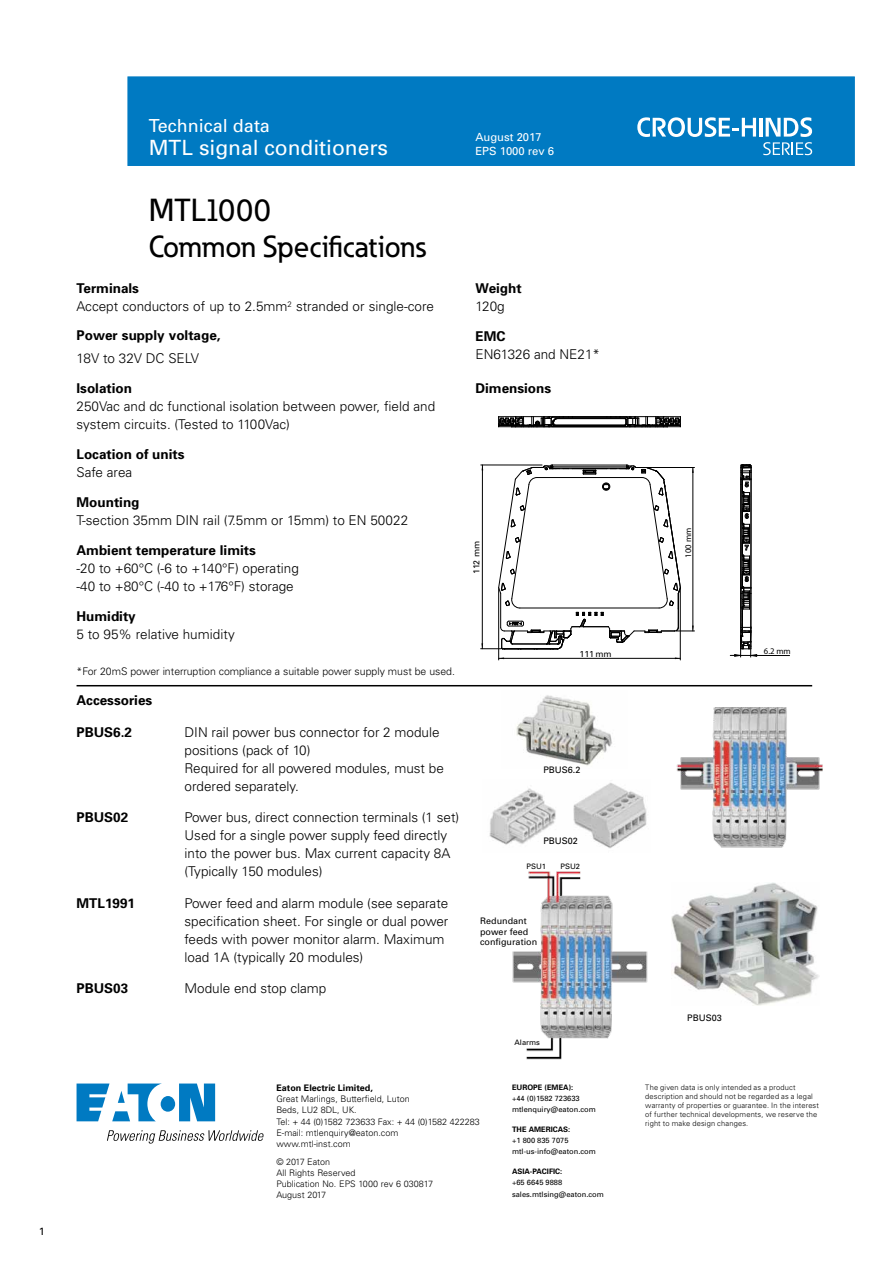
<style>
.page{position:relative;width:893px;height:1263px;background:#fff}
.page>*{position:absolute;margin:0;border:0;box-sizing:border-box;transform-origin:0 0}
.t1{font:500 31.5px "Eaton";color:#000}
.t2{font:500 30px "Eaton";color:#000}
.t3{font:21px "Univers";color:#fff}
.t4{font:18px "Univers";color:#fff}
.t5{font:300 13.5px/18px "Univers";color:#000}
.t6{font:700 13.5px "Univers";color:#000}
.t7{font:11.25px/14.2px "Univers";color:#fff}
.t8{font:300 10.5px "Univers";color:#000}
.t9{font:10.5px "Univers";color:#000}
.t10{font:300 9px/11.2px "Univers";color:#000}
.t11{font:9px/10.8px "Univers";color:#000}
.t12{font:700 9px "Univers";color:#000}
.t13{font:8.7px "Univers";color:#000}
.t14{font:8.7px "Myriad";color:#000}
.t15{font:300 7.5px/9px "Univers";letter-spacing:.02em;color:#000}
.t16{font:7.5px/11.2px "Univers";color:#000}
.t17{font:700 7.5px "Univers";color:#000}
.s1{font-weight:700}
</style>
<div class="page">
<div style="left:128px;top:77px;width:727px;height:89px;background:#007ac2"></div>
<svg style="left:77px;top:1083px;width:138px;height:38px"></svg>
<svg style="left:107px;top:1130px;width:157px;height:13px"></svg>
<svg style="left:637px;top:117px;width:119px;height:20px"></svg>
<hr style="left:759px;top:118px;width:3px;height:19px;background:#fff">
<svg style="left:763px;top:117px;width:49px;height:38px"></svg>
<svg style="left:481px;top:465px;width:213px;height:185px"></svg>
<hr style="left:693px;top:467px;width:1px;height:164px;background:#000">
<hr style="left:498px;top:589px;width:1px;height:71px;background:#000">
<hr style="left:680px;top:589px;width:1px;height:71px;background:#000">
<hr style="left:499px;top:658px;width:181px;height:1px;background:#000">
<hr style="left:572px;top:416px;width:35px;height:1px;background:#000">
<hr style="left:552px;top:417px;width:74px;height:1px;background:#000">
<hr style="left:554px;top:425px;width:71px;height:1px;background:#000">
<hr style="left:556px;top:418px;width:69px;height:1px;background:#000">
<hr style="left:537px;top:426px;width:105px;height:1px;background:#000">
<svg style="left:607px;top:416px;width:74px;height:12px"></svg>
<svg style="left:498px;top:416px;width:75px;height:12px"></svg>
<svg style="left:730px;top:465px;width:27px;height:192px"></svg>
<hr style="left:751px;top:655px;width:39px;height:1px;background:#000">
<img style="left:676px;top:708px;width:147px;height:140px">
<img style="left:512px;top:871px;width:136px;height:189px">
<img style="left:516px;top:695px;width:96px;height:71px">
<img style="left:489px;top:783px;width:158px;height:65px">
<hr style="left:77px;top:685px;width:735px;height:1px;background:#000">
<img style="left:672px;top:882px;width:147px;height:123px">
<p class="t9" style="left:39px;top:1225px;width:7px">1</p>
<h3 class="t4" style="left:149px;top:114px;width:123px">Technical data</h3>
<h3 class="t3" style="left:149px;top:134px;width:241px">MTL signal conditioners</h3>
<p class="t7" style="left:475px;top:130px;width:80px">August 2017<br>EPS 1000 rev 6</p>
<h1 class="t1" style="left:149px;top:191px;width:124px">MTL1000</h1>
<h2 class="t2" style="left:149px;top:228px;width:279px">Common Specifications</h2>
<p class="t5" style="left:77px;top:280px;width:359px"><span class="s1">Terminals<br></span>Accept conductors of up to 2.5mm<sup>2</sup> stranded or single-core</p>
<p class="t6" style="left:77px;top:327px;width:146px">Power supply voltage,</p>
<p class="t5" style="left:77px;top:349px;width:124px">18V to 32V DC SELV</p>
<p class="t6" style="left:77px;top:379px;width:57px">Isolation</p>
<p class="t5" style="left:77px;top:397px;width:360px">250Vac and dc functional isolation between power, field and system circuits. (Tested to 1100Vac)</p>
<p class="t6" style="left:77px;top:445px;width:110px">Location of units</p>
<p class="t5" style="left:77px;top:463px;width:57px">Safe area</p>
<p class="t6" style="left:77px;top:493px;width:64px">Mounting</p>
<p class="t5" style="left:77px;top:511px;width:333px">T-section 35mm DIN rail (7.5mm or 15mm) to EN 50022</p>
<p class="t6" style="left:77px;top:541px;width:181px">Ambient temperature limits</p>
<p class="t5" style="left:77px;top:559px;width:224px">-20 to +60°C (-6 to +140°F) operating -40 to +80°C (-40 to +176°F) storage</p>
<p class="t6" style="left:77px;top:607px;width:61px">Humidity</p>
<p class="t5" style="left:77px;top:625px;width:160px">5 to 95% relative humidity</p>
<p class="t8" style="left:77px;top:664px;width:380px">*For 20mS power interruption compliance a suitable power supply must be used.</p>
<p class="t6" style="left:77px;top:692px;width:77px">Accessories</p>
<p class="t6" style="left:77px;top:723px;width:57px">PBUS6.2</p>
<p class="t5" style="left:185px;top:723px;width:261px">DIN rail power bus connector for 2 module positions (pack of 10)<br>Required for all powered modules, must be ordered separately.</p>
<p class="t6" style="left:77px;top:809px;width:53px">PBUS02</p>
<p class="t5" style="left:185px;top:808px;width:276px">Power bus, direct connection terminals (1 set)<br>Used for a single power supply feed directly into the power bus. Max current capacity 8A (Typically 150 modules)</p>
<p class="t6" style="left:77px;top:894px;width:60px">MTL1991</p>
<p class="t5" style="left:185px;top:894px;width:265px">Power feed and alarm module (see separate specification sheet. For single or dual power feeds with power monitor alarm. Maximum load 1A (typically 20 modules)</p>
<p class="t6" style="left:77px;top:980px;width:53px">PBUS03</p>
<p class="t5" style="left:185px;top:979px;width:143px">Module end stop clamp</p>
<p class="t6" style="left:475px;top:280px;width:48px">Weight</p>
<p class="t5" style="left:475px;top:297px;width:31px">120g</p>
<p class="t6" style="left:475px;top:328px;width:31px">EMC</p>
<p class="t5" style="left:475px;top:345px;width:126px">EN61326 and NE21*</p>
<p class="t6" style="left:475px;top:380px;width:77px">Dimensions</p>
<p class="t13" style="left:471px;top:574px;width:35px;rotate:-90deg">112 mm</p>
<p class="t14" style="left:684px;top:558px;width:31px;rotate:-90deg">100 mm</p>
<p class="t13" style="left:580px;top:648px;width:34px">111 mm</p>
<p class="t14" style="left:764px;top:647px;width:28px">6.2 mm</p>
<p class="t11" style="left:543px;top:764px;width:39px">PBUS6.2</p>
<p class="t11" style="left:543px;top:835px;width:36px">PBUS02</p>
<p class="t16" style="left:526px;top:861px;width:21px">PSU1</p>
<p class="t16" style="left:560px;top:861px;width:21px">PSU2</p>
<p class="t11" style="left:480px;top:915px;width:58px">Redundant power feed configuration</p>
<p class="t16" style="left:514px;top:1036px;width:27px">Alarms</p>
<p class="t11" style="left:687px;top:1013px;width:36px">PBUS03</p>
<p class="t12" style="left:276px;top:1082px;width:98px">Eaton Electric Limited,</p>
<p class="t10" style="left:276px;top:1093px;width:205px">Great Marlings, Butterfield, Luton<br>Beds, LU2 8DL, UK.<br>Tel: + 44 (0)1582 723633 Fax: + 44 (0)1582 422283<br>E-mail: mtlenquiry@eaton.com<br>www.mtl-inst.com</p>
<p class="t10" style="left:276px;top:1157px;width:158px;line-height:10.8px">© 2017 Eaton<br>All Rights Reserved<br>Publication No. EPS 1000 rev 6 030817<br>August 2017</p>
<p class="t17" style="left:512px;top:1082px;width:63px">EUROPE (EMEA):</p>
<p class="t16" style="left:512px;top:1092px;width:85px">+44 (0)1582 723633 mtlenquiry@eaton.com</p>
<p class="t17" style="left:512px;top:1124px;width:60px">THE AMERICAS:</p>
<p class="t16" style="left:512px;top:1135px;width:85px">+1 800 835 7075 mtl-us-info@eaton.com</p>
<p class="t17" style="left:512px;top:1167px;width:52px">ASIA-PACIFIC:</p>
<p class="t16" style="left:512px;top:1177px;width:93px">+65 6645 9888 sales.mtlsing@eaton.com</p>
<p class="t15" style="left:645px;top:1082px;width:175px">The given data is only intended as a product description and should not be regarded as a legal warranty of properties or guarantee. In the interest of further technical developments, we reserve the right to make design changes.</p>
</div>
